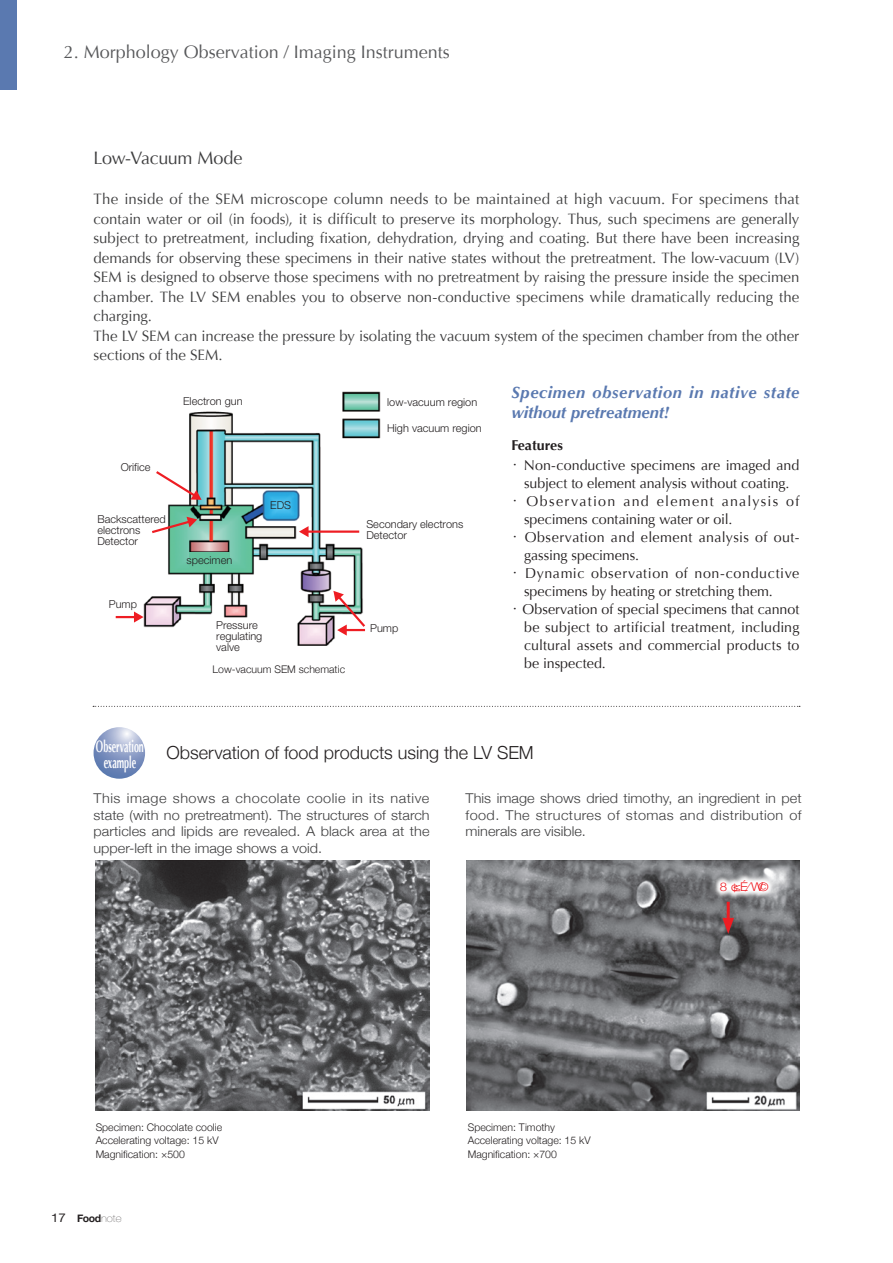
<style>
.page{position:relative;width:893px;height:1263px;background:#fff}
.page>*{position:absolute;margin:0;border:0;box-sizing:border-box;transform-origin:0 0}
.t1{font:18px "Optima";color:#57585a}
.t2{font:300 18px "Helvetica Neue";color:#231f20}
.t3{font:18px "Optima";letter-spacing:-.025em;color:#3e3e3f}
.t4{font:italic 700 16.5px/19.5px "Optima";letter-spacing:.025em;color:#5a79b0}
.t5{font:700 16.5px/16.5px "Optima";color:#fff;text-align:center;scale:.54 1}
.t6{font:15px/19.5px "Optima";letter-spacing:-.005em;color:#3e3e3f}
.t7{font:14.25px/19.5px "Optima";letter-spacing:.005em;color:#231f20}
.t8{font:14.25px "Optima";letter-spacing:.03em;color:#231f20}
.t9{font:14.25px "Optima";letter-spacing:.04em;color:#231f20}
.t10{font:14.25px "Optima";letter-spacing:.09em;color:#231f20}
.t11{font:300 13.5px/16.5px "Helvetica Neue";letter-spacing:.005em;color:#3e3e3f;text-align:justify;scale:1.07 1}
.t12{font:300 12px "Helvetica Neue";color:#ee1d23;scale:1.1 1}
.t13{font:300 10.95px/10.9px "Helvetica Neue";color:#231f20}
.t14{font:300 10.5px/13.5px "Helvetica Neue";color:#231f20}
.t15{font:700 10.5px "Helvetica Neue";color:#231f20}
.s1{font-weight:700}
.s2{font-family:"Shin Go Pro";font-weight:300}
.s3{font-weight:400;font-size:12px}
.s4{font-weight:200}
</style>
<div class="page">
<hr style="left:892px;top:0;width:1px;height:89px;background:#5a79b0">
<div style="left:0;top:0;width:17px;height:89px;background:#5a79b0"></div>
<img style="left:466px;top:860px;width:333px;height:251px">
<hr style="left:727px;top:902px;width:3px;height:21px;background:#ee1d23">
<svg style="left:722px;top:918px;width:12px;height:16px"></svg>
<img style="left:115px;top:391px;width:266px;height:255px">
<svg style="left:154px;top:469px;width:48px;height:31px"></svg>
<svg style="left:149px;top:517px;width:48px;height:18px"></svg>
<hr style="left:307px;top:530px;width:52px;height:3px;background:#ee1d23">
<svg style="left:299px;top:526px;width:10px;height:11px"></svg>
<hr style="left:116px;top:616px;width:20px;height:2px;background:#ee1d23">
<svg style="left:134px;top:611px;width:10px;height:12px"></svg>
<svg style="left:333px;top:591px;width:34px;height:45px"></svg>
<div style="left:189px;top:553px;width:41px;height:19px;background:#64c39e"></div>
<img style="left:95px;top:860px;width:334px;height:251px">
<svg style="left:94px;top:727px;width:51px;height:52px;background:#8e9fc7"></svg>
<svg style="left:712px;top:872px;width:64px;height:28px"></svg>
<svg style="left:93px;top:706px;width:707px;height:1px"></svg>
<p class="t1" style="left:64px;top:41px;width:388px">2. Morphology Observation / Imaging Instruments</p>
<p class="t3" style="left:94px;top:147px;width:150px">Low-Vacuum Mode</p>
<p class="t6" style="left:94px;top:189px;width:707px">The inside of the SEM microscope column needs to be maintained at high vacuum. For specimens that contain water or oil (in foods), it is difficult to preserve its morphology. Thus, such specimens are generally subject to pretreatment, including fixation, dehydration, drying and coating. But there have been increasing demands for observing these specimens in their native states without the pretreatment. The low-vacuum (LV)<br>SEM is designed to observe those specimens with no pretreatment by raising the pressure inside the specimen chamber. The LV SEM enables you to observe non-conductive specimens while dramatically reducing the charging.<br>The LV SEM can increase the pressure by isolating the vacuum system of the specimen chamber from the other sections of the SEM.</p>
<p class="t13" style="left:121px;top:461px;width:31px">Orifice</p>
<p class="t13" style="left:183px;top:395px;width:61px">Electron gun</p>
<p class="t13" style="left:387px;top:396px;width:91px">low-vacuum region</p>
<p class="t13" style="left:387px;top:422px;width:96px">High vacuum region</p>
<p class="t13" style="left:270px;top:499px;width:22px">EDS</p>
<p class="t13" style="left:97px;top:513px;width:70px">Backscattered electrons<br>Detector</p>
<p class="t13" style="left:366px;top:518px;width:98px">Secondary electrons<br>Detector</p>
<p class="t13" style="left:187px;top:554px;width:47px">specimen</p>
<p class="t13" style="left:109px;top:599px;width:30px">Pump</p>
<p class="t13" style="left:216px;top:620px;width:48px">Pressure regulating valve</p>
<p class="t14" style="left:213px;top:662px;width:134px">Low-vacuum SEM schematic</p>
<p class="t13" style="left:370px;top:623px;width:30px">Pump</p>
<p class="t4" style="left:511px;top:383px;width:290px">Specimen observation in native state without pretreatment!</p>
<p class="t7" style="left:508px;top:436px;width:293px"><span class="s1">Features<br></span><span class="s2">・</span> Non-conductive specimens are imaged and</p>
<p class="t7" style="left:524px;top:473px;width:267px">subject to element analysis without coating.</p>
<p class="t10" style="left:508px;top:493px;width:293px"><span class="s2">・</span> Observation and element analysis of</p>
<p class="t7" style="left:524px;top:509px;width:210px">specimens containing water or oil.</p>
<p class="t8" style="left:508px;top:529px;width:293px"><span class="s2">・</span> Observation and element analysis of out-</p>
<p class="t7" style="left:524px;top:545px;width:117px">gassing specimens.</p>
<p class="t9" style="left:508px;top:565px;width:293px"><span class="s2">・</span> Dynamic observation of non-conductive</p>
<p class="t7" style="left:524px;top:581px;width:250px">specimens by heating or stretching them.</p>
<p class="t7" style="left:508px;top:599px;width:293px"><span class="s2">・</span> Observation of special specimens that cannot</p>
<p class="t7" style="left:524px;top:617px;width:277px">be subject to artificial treatment, including</p>
<p class="t7" style="left:524px;top:635px;width:277px">cultural assets and commercial products to</p>
<p class="t7" style="left:524px;top:653px;width:83px">be inspected.</p>
<p class="t5" style="left:96px;top:738px;width:90px">Observation example</p>
<p class="t2" style="left:166px;top:738px;width:369px">Observation of food products using the LV SEM</p>
<p class="t11" style="left:94px;top:789px;width:316px">This image shows a chocolate coolie in its native state (with no pretreatment). The structures of starch particles and lipids are revealed. A black area at the upper-left in the image shows a void.</p>
<p class="t11" style="left:466px;top:789px;width:316px">This image shows dried timothy, an ingredient in pet food. The structures of stomas and distribution of minerals are visible.</p>
<p class="t14" style="left:96px;top:1119px;width:128px">Specimen: Chocolate coolie<br>Accelerating voltage: 15 kV<br>Magnification: ×500</p>
<p class="t14" style="left:468px;top:1119px;width:124px">Specimen: Timothy<br>Accelerating voltage: 15 kV<br>Magnification: ×700</p>
<p class="t15" style="left:51px;top:1210px;width:72px"><span class="s3">17</span> Food<span class="s4">note</span></p>
<p class="t12" style="left:720px;top:876px;width:46px">M ineral</p>
</div>
